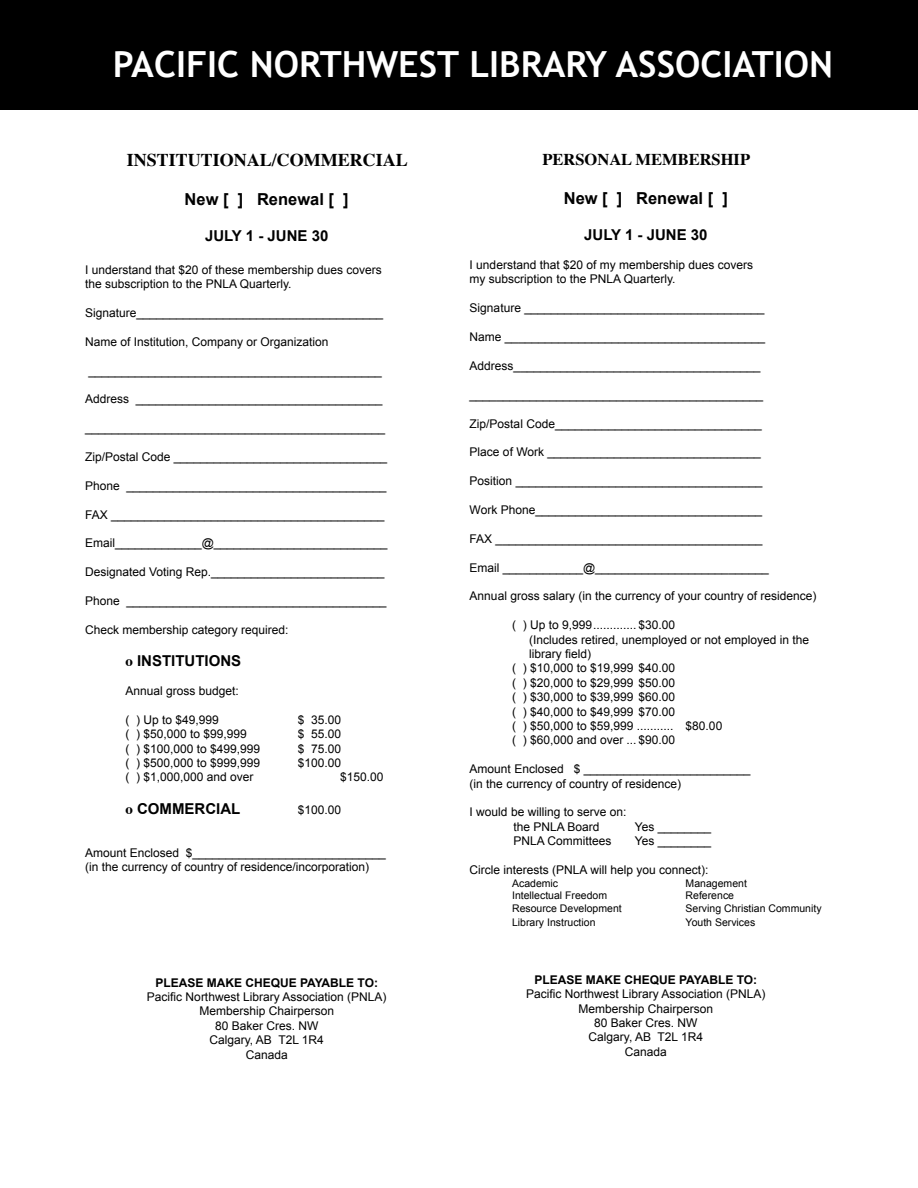
<style>
.page{position:relative;width:918px;height:1188px;background:#fff}
.page>*{position:absolute;margin:0;border:0;box-sizing:border-box;transform-origin:0 0}
.t1{font:700 36px "Trebuchet MS";color:#fff}
.t2{font:700 18px "Times";color:#000}
.t3{font:700 16.5px "Arial";color:#000}
.t4{font:700 16.5px "Times";color:#000}
.t5{font:700 15px "Arial";color:#000}
.t6{font:12px/14.4px "Arial";color:#000}
.t7{font:700 12px "Arial";color:#000}
.t8{font:10.5px "Arial";color:#000}
.s1{font-family:"Times"}
</style>
<div class="page">
<div style="left:0;top:0;width:918px;height:110px;background:#000"></div>
<h1 class="t1" style="left:113px;top:42px;width:722px">PACIFIC NORTHWEST LIBRARY ASSOCIATION</h1>
<h2 class="t2" style="left:127px;top:148px;width:283px">INSTITUTIONAL/COMMERCIAL</h2>
<h3 class="t3" style="left:185px;top:190px;width:166px">New [ ] Renewal [ ]</h3>
<p class="t5" style="left:205px;top:228px;width:125px">JULY 1 - JUNE 30</p>
<p class="t6" style="left:85px;top:262px;width:298px">I understand that $20 of these membership dues covers the subscription to the PNLA Quarterly.</p>
<p class="t6" style="left:85px;top:306px;width:300px">Signature_____________________________________</p>
<p class="t6" style="left:85px;top:334px;width:245px">Name of Institution, Company or Organization</p>
<p class="t6" style="left:88px;top:363px;width:295px">____________________________________________</p>
<p class="t6" style="left:85px;top:392px;width:299px">Address _____________________________________</p>
<p class="t6" style="left:85px;top:421px;width:302px">_____________________________________________</p>
<p class="t6" style="left:85px;top:450px;width:304px">Zip/Postal Code ________________________________</p>
<p class="t6" style="left:85px;top:478px;width:303px">Phone _______________________________________</p>
<p class="t6" style="left:85px;top:507px;width:301px">FAX _________________________________________</p>
<p class="t6" style="left:85px;top:536px;width:304px">Email_____________@__________________________</p>
<p class="t6" style="left:85px;top:565px;width:301px">Designated Voting Rep.__________________________</p>
<p class="t6" style="left:85px;top:594px;width:303px">Phone _______________________________________</p>
<p class="t6" style="left:85px;top:622px;width:205px">Check membership category required:</p>
<p class="t5" style="left:125px;top:653px;width:117px"><span class="s1">o</span> INSTITUTIONS</p>
<p class="t6" style="left:125px;top:684px;width:115px">Annual gross budget:</p>
<p class="t6" style="left:125px;top:712px;width:95px">( ) Up to $49,999</p>
<p class="t6" style="left:298px;top:712px;width:45px">$ 35.00</p>
<p class="t6" style="left:125px;top:727px;width:123px">( ) $50,000 to $99,999</p>
<p class="t6" style="left:298px;top:727px;width:45px">$ 55.00</p>
<p class="t6" style="left:125px;top:741px;width:136px">( ) $100,000 to $499,999</p>
<p class="t6" style="left:298px;top:741px;width:45px">$ 75.00</p>
<p class="t6" style="left:125px;top:756px;width:136px">( ) $500,000 to $999,999</p>
<p class="t6" style="left:298px;top:756px;width:45px">$100.00</p>
<p class="t6" style="left:125px;top:770px;width:130px">( ) $1,000,000 and over</p>
<p class="t6" style="left:340px;top:770px;width:45px">$150.00</p>
<p class="t5" style="left:125px;top:800px;width:116px"><span class="s1">o</span> COMMERCIAL</p>
<p class="t6" style="left:298px;top:802px;width:45px">$100.00</p>
<p class="t6" style="left:85px;top:846px;width:302px">Amount Enclosed $_____________________________ (in the currency of country of residence/incorporation)</p>
<p class="t7" style="left:155px;top:976px;width:224px">PLEASE MAKE CHEQUE PAYABLE TO:</p>
<p class="t6" style="left:147px;top:990px;width:241px;text-align:center">Pacific Northwest Library Association (PNLA)<br>Membership Chairperson<br>80 Baker Cres. NW<br>Calgary, AB T2L 1R4<br>Canada</p>
<h3 class="t4" style="left:542px;top:148px;width:209px">PERSONAL MEMBERSHIP</h3>
<h3 class="t3" style="left:564px;top:189px;width:166px">New [ ] Renewal [ ]</h3>
<p class="t5" style="left:584px;top:227px;width:125px">JULY 1 - JUNE 30</p>
<p class="t6" style="left:470px;top:258px;width:285px">I understand that $20 of my membership dues covers my subscription to the PNLA Quarterly.</p>
<p class="t6" style="left:470px;top:301px;width:296px">Signature ____________________________________</p>
<p class="t6" style="left:470px;top:330px;width:297px">Name _______________________________________</p>
<p class="t6" style="left:470px;top:358px;width:292px">Address_____________________________________</p>
<p class="t6" style="left:470px;top:387px;width:295px">____________________________________________</p>
<p class="t6" style="left:470px;top:416px;width:294px">Zip/Postal Code_______________________________</p>
<p class="t6" style="left:470px;top:445px;width:293px">Place of Work ________________________________</p>
<p class="t6" style="left:470px;top:474px;width:294px">Position _____________________________________</p>
<p class="t6" style="left:470px;top:502px;width:294px">Work Phone__________________________________</p>
<p class="t6" style="left:470px;top:531px;width:294px">FAX ________________________________________</p>
<p class="t6" style="left:470px;top:560px;width:301px">Email ____________@__________________________</p>
<p class="t6" style="left:470px;top:589px;width:348px">Annual gross salary (in the currency of your country of residence)</p>
<p class="t6" style="left:512px;top:618px;width:165px">( ) Up to 9,999 ............. $30.00</p>
<p class="t6" style="left:529px;top:632px;width:282px">(Includes retired, unemployed or not employed in the</p>
<p class="t6" style="left:529px;top:646px;width:64px">library field)</p>
<p class="t6" style="left:512px;top:661px;width:165px">( ) $10,000 to $19,999 $40.00</p>
<p class="t6" style="left:512px;top:675px;width:165px">( ) $20,000 to $29,999 $50.00</p>
<p class="t6" style="left:512px;top:690px;width:165px">( ) $30,000 to $39,999 $60.00</p>
<p class="t6" style="left:512px;top:704px;width:165px">( ) $40,000 to $49,999 $70.00</p>
<p class="t6" style="left:512px;top:718px;width:212px">( ) $50,000 to $59,999 ........... $80.00</p>
<p class="t6" style="left:512px;top:733px;width:165px">( ) $60,000 and over ... $90.00</p>
<p class="t6" style="left:470px;top:762px;width:282px">Amount Enclosed $ _________________________ (in the currency of country of residence)</p>
<p class="t6" style="left:514px;top:805px;width:114px;text-indent:-44px">I would be willing to serve on: the PNLA Board</p>
<p class="t6" style="left:635px;top:819px;width:78px">Yes ________</p>
<p class="t6" style="left:514px;top:834px;width:100px">PNLA Committees</p>
<p class="t6" style="left:635px;top:834px;width:78px">Yes ________</p>
<p class="t6" style="left:470px;top:862px;width:240px">Circle interests (PNLA will help you connect):</p>
<p class="t8" style="left:512px;top:877px;width:48px">Academic</p>
<p class="t8" style="left:686px;top:877px;width:63px">Management</p>
<p class="t8" style="left:512px;top:890px;width:97px">Intellectual Freedom</p>
<p class="t8" style="left:686px;top:890px;width:50px">Reference</p>
<p class="t8" style="left:512px;top:902px;width:111px">Resource Development</p>
<p class="t8" style="left:686px;top:902px;width:137px">Serving Christian Community</p>
<p class="t8" style="left:512px;top:917px;width:85px">Library Instruction</p>
<p class="t8" style="left:686px;top:917px;width:71px">Youth Services</p>
<p class="t7" style="left:535px;top:973px;width:224px">PLEASE MAKE CHEQUE PAYABLE TO:</p>
<p class="t6" style="left:526px;top:987px;width:241px;text-align:center">Pacific Northwest Library Association (PNLA)<br>Membership Chairperson<br>80 Baker Cres. NW<br>Calgary, AB T2L 1R4<br>Canada</p>
</div>
